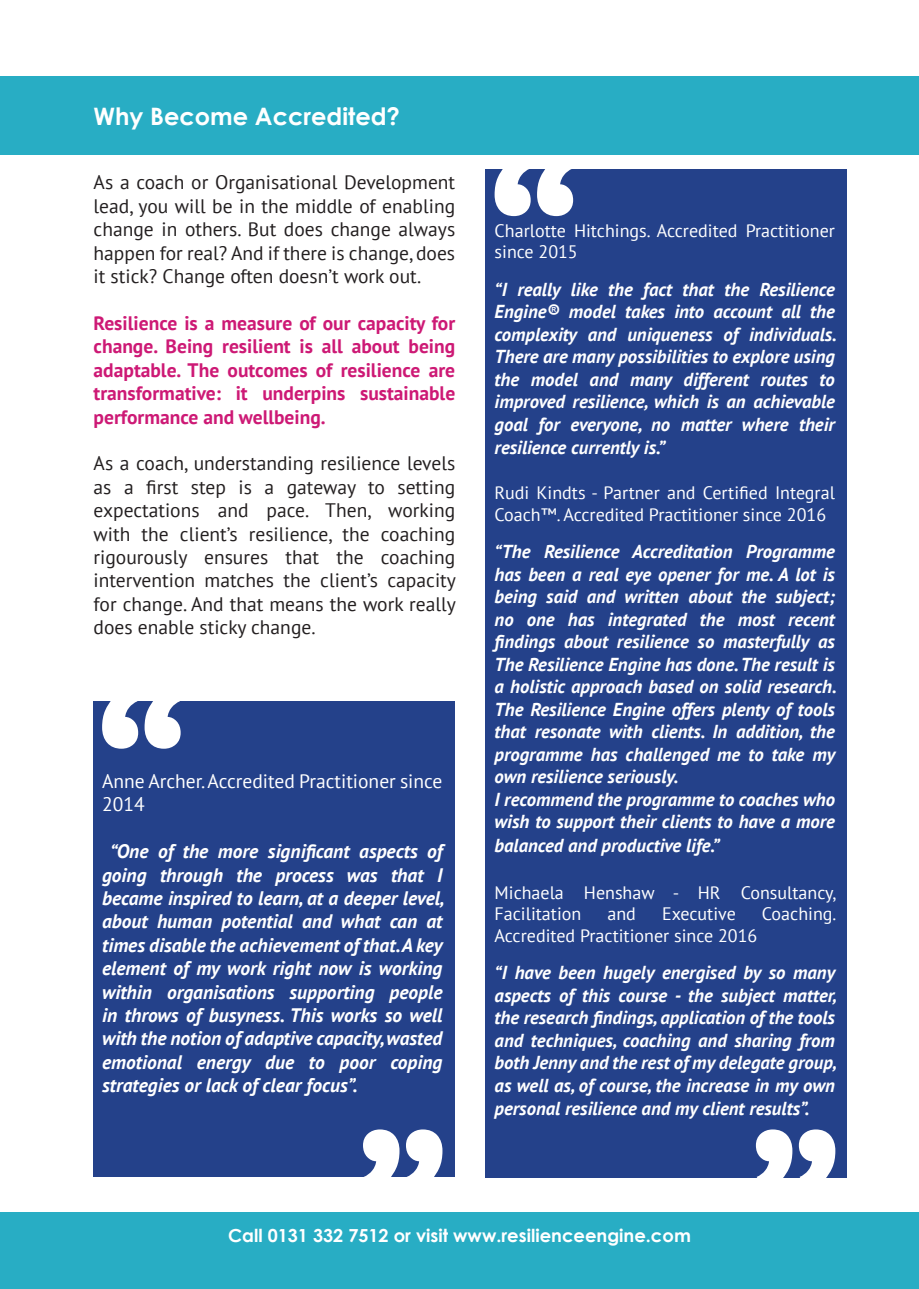
<style>
.page{position:relative;width:919px;height:1289px;background:#fff}
.page>*{position:absolute;margin:0;border:0;box-sizing:border-box;transform-origin:0 0}
.t1{font:700 24px "Century Gothic";color:#fff}
.t2{font:19.5px/23.4px "PT Sans";color:#231f20;text-align:justify}
.t3{font:italic 700 19.5px/23.4px "PT Sans";color:#fff;text-align:justify}
.t4{font:700 19.5px/23.4px "PT Sans";color:#cd1975;text-align:justify}
.t5{font:19.5px/23.4px "PT Sans";color:#fff}
.t6{font:italic 700 18.75px/22.6px "PT Sans";color:#fff;text-align:justify}
.t7{font:18px/21.6px "PT Sans";color:#fff}
.t8{font:700 18px "Century Gothic";color:#fff}
</style>
<div class="page">
<div style="left:0;top:77px;width:918px;height:78px;background:#28adc4"></div>
<div style="left:0;top:1212px;width:918px;height:76px;background:#28adc4"></div>
<div style="left:485px;top:169px;width:361px;height:606px;background:#24418a"></div>
<div style="left:485px;top:775px;width:361px;height:401px;background:#24418a"></div>
<svg style="left:494px;top:169px;width:79px;height:47px"></svg>
<svg style="left:755px;top:1129px;width:80px;height:49px"></svg>
<div style="left:94px;top:701px;width:361px;height:475px;background:#24418a"></div>
<svg style="left:363px;top:1129px;width:79px;height:48px"></svg>
<svg style="left:102px;top:701px;width:79px;height:47px"></svg>
<p class="t1" style="left:94px;top:98px;width:308px">Why Become Accredited?</p>
<p class="t2" style="left:94px;top:170px;width:363px">As a coach or Organisational Development lead, you will be in the middle of enabling change in others. But does change always happen for real? And if there is change, does it stick? Change often doesn’t work out.</p>
<p class="t4" style="left:94px;top:311px;width:363px">Resilience is a measure of our capacity for change. Being resilient is all about being adaptable. The outcomes of resilience are transformative: it underpins sustainable performance and wellbeing.</p>
<p class="t2" style="left:94px;top:451px;width:364px">As a coach, understanding resilience levels as a first step is a gateway to setting expectations and pace. Then, working with the client’s resilience, the coaching rigourously ensures that the coaching intervention matches the client’s capacity for change. And that means the work really does enable sticky change.</p>
<p class="t5" style="left:102px;top:769px;width:342px">Anne Archer. Accredited Practitioner since<br>2014</p>
<p class="t3" style="left:102px;top:839px;width:344px;text-indent:8px">“One of the more significant aspects of going through the process was that I became inspired to learn, at a deeper level, about human potential and what can at times disable the achievement of that.A key element of my work right now is working within organisations supporting people in throws of busyness. This works so well with the notion of adaptive capacity, wasted emotional energy due to poor coping strategies or lack of clear focus”.</p>
<p class="t7" style="left:494px;top:219px;width:342px">Charlotte Hitchings. Accredited Practitioner since 2015</p>
<p class="t6" style="left:494px;top:277px;width:344px">“I really like the fact that the Resilience Engine® model takes into account all the complexity and uniqueness of individuals.<br>There are many possibilities to explore using the model and many different routes to improved resilience, which is an achievable goal for everyone, no matter where their resilience currently is.”</p>
<p class="t7" style="left:494px;top:481px;width:342px">Rudi Kindts - Partner and Certified Integral<br>Coach™. Accredited Practitioner since 2016</p>
<p class="t6" style="left:494px;top:540px;width:344px;text-align:left">“The Resilience Accreditation Programme has been a real eye opener for me. A lot is being said and written about the subject; no one has integrated the most recent findings about resilience so masterfully as The Resilience Engine has done. The result is a holistic approach based on solid research.<br>The Resilience Engine offers plenty of tools that resonate with clients. In addition, the programme has challenged me to take my own resilience seriously.<br>I recommend the programme to coaches who wish to support their clients to have a more balanced and productive life.”</p>
<p class="t7" style="left:494px;top:881px;width:343px">Michaela Henshaw - HR Consultancy,<br>Facilitation</p>
<p class="t7" style="left:607px;top:902px;width:30px">and</p>
<p class="t7" style="left:662px;top:902px;width:75px">Executive</p>
<p class="t7" style="left:761px;top:902px;width:76px">Coaching.</p>
<p class="t7" style="left:494px;top:924px;width:264px">Accredited Practitioner since 2016</p>
<p class="t6" style="left:494px;top:961px;width:344px">“I have been hugely energised by so many aspects of this course - the subject matter, the research findings, application of the tools and techniques, coaching and sharing from both Jenny and the rest of my delegate group, as well as, of course, the increase in my own personal resilience and my client results”.</p>
<p class="t8" style="left:228px;top:1221px;width:464px">Call 0131 332 7512 or visit www.resilienceengine.com</p>
</div>
